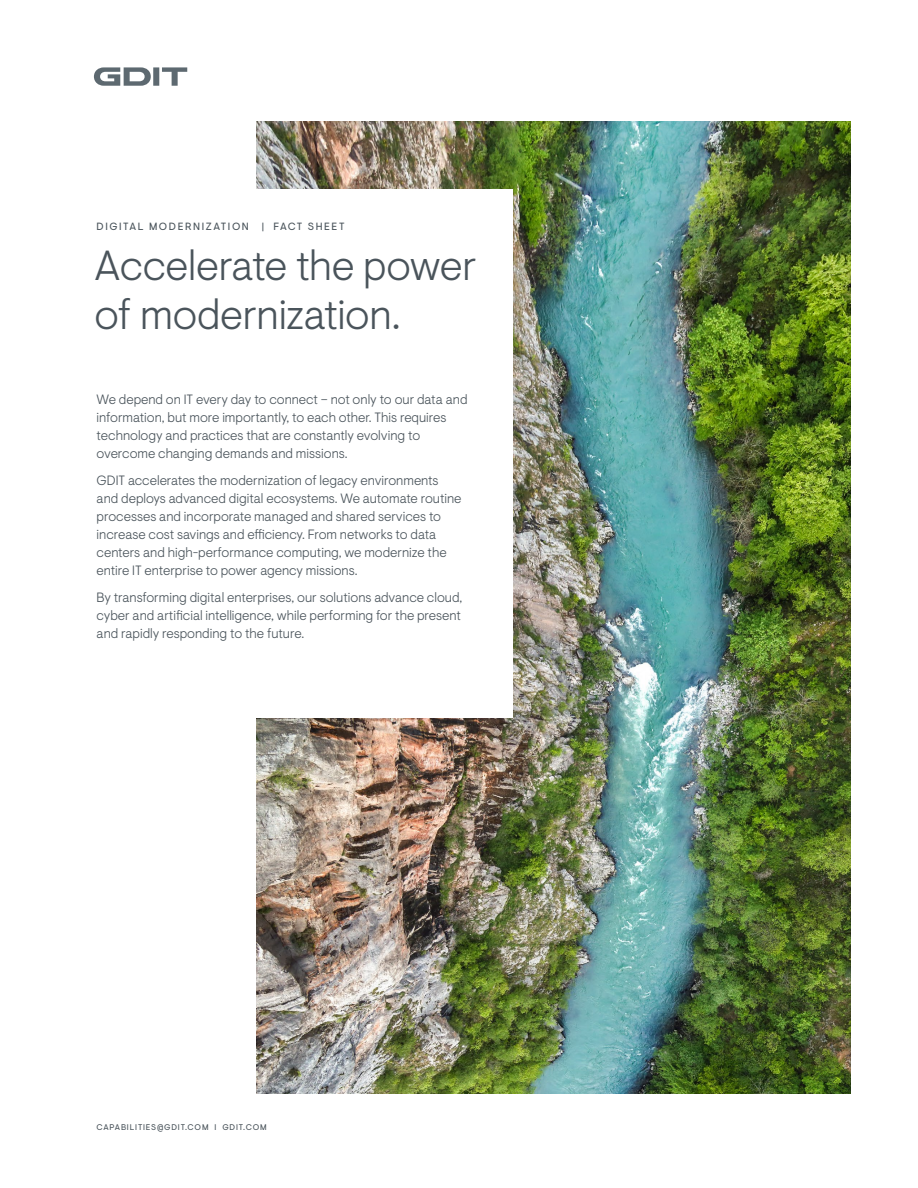
<style>
.page{position:relative;width:918px;height:1188px;background:#fff}
.page>*{position:absolute;margin:0;border:0;box-sizing:border-box;transform-origin:0 0}
.t1{font:300 42px/49.5px "Visuelt Pro";letter-spacing:-.01em;color:#4a545b}
.t2{font:300 13.5px/18px "Visuelt Pro";color:#4a545b}
.t3{font:10.5px "Visuelt Pro";letter-spacing:.15em;color:#4a545b}
.t4{font:8.25px "Visuelt Pro";letter-spacing:.1em;color:#4a545b}
</style>
<div class="page">
<svg style="left:94px;top:67px;width:93px;height:19px"></svg>
<img style="left:256px;top:122px;width:594px;height:972px">
<div style="left:68px;top:189px;width:445px;height:528px;background:#fff"></div>
<p class="t3" style="left:97px;top:221px;width:249px">DIGITAL MODERNIZATION | FACT SHEET</p>
<h1 class="t1" style="left:94px;top:241px;width:384px">Accelerate the power of modernization.</h1>
<p class="t2" style="left:97px;top:390px;width:372px">We depend on IT every day to connect – not only to our data and information, but more importantly, to each other. This requires technology and practices that are constantly evolving to overcome changing demands and missions.</p>
<p class="t2" style="left:97px;top:471px;width:366px">GDIT accelerates the modernization of legacy environments and deploys advanced digital ecosystems. We automate routine processes and incorporate managed and shared services to increase cost savings and efficiency. From networks to data centers and high-performance computing, we modernize the entire IT enterprise to power agency missions.</p>
<p class="t2" style="left:97px;top:588px;width:367px;text-align:justify">By transforming digital enterprises, our solutions advance cloud, cyber and artificial intelligence, while performing for the present and rapidly responding to the future.</p>
<p class="t4" style="left:97px;top:1123px;width:172px">CAPABILITIES@GDIT.COM I GDIT.COM</p>
</div>
